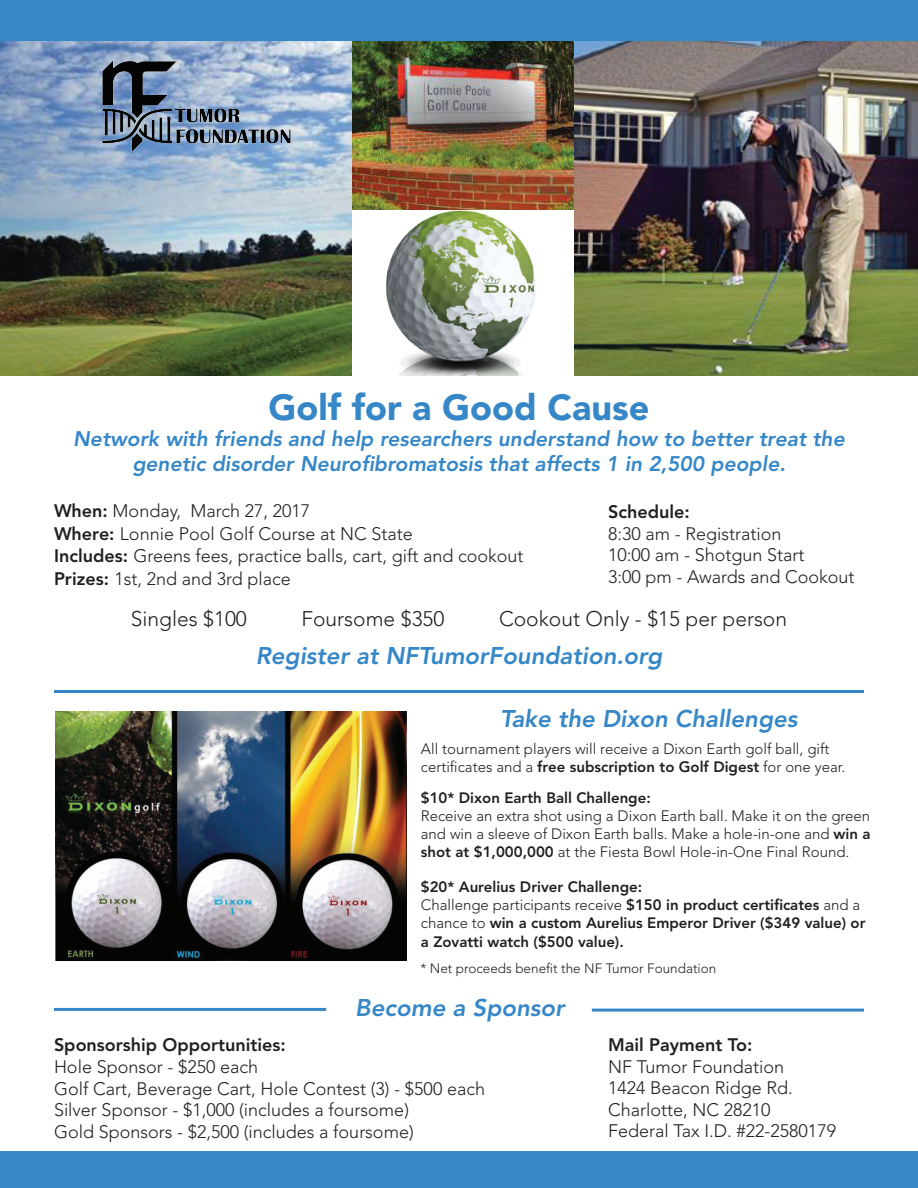
<style>
.page{position:relative;width:918px;height:1188px;background:#fff}
.page>*{position:absolute;margin:0;border:0;box-sizing:border-box;transform-origin:0 0}
.t1{font:900 36px "Avenir LT Std";color:#3687c7}
.t2{font:italic 800 24px "Avenir LT Std";color:#3687c7}
.t3{font:italic 800 21px/25.2px "Avenir LT Std";color:#3687c7;text-align:center}
.t4{font:300 21px "Avenir LT Std";color:#231f20}
.t5{font:300 18px/21.6px "Avenir LT Std";color:#231f20}
.t6{font:800 18px "Avenir LT Std";color:#231f20}
.t7{font:300 15px/18px "Avenir LT Std";color:#231f20}
.t8{font:800 15px/18px "Avenir LT Std";color:#231f20}
.t9{font:300 13.5px "Avenir LT Std";color:#231f20}
.s1{font-weight:800}
.s2{font-weight:300}
</style>
<div class="page">
<img style="left:56px;top:711px;width:350px;height:250px">
<img style="left:351px;top:40px;width:223px;height:170px">
<img style="left:0;top:40px;width:351px;height:336px">
<img style="left:574px;top:40px;width:344px;height:336px">
<img style="left:86px;top:44px;width:220px;height:119px">
<img style="left:363px;top:205px;width:197px;height:171px">
<div style="left:0;top:1151px;width:918px;height:37px;background:#3687c7"></div>
<div style="left:0;top:0;width:918px;height:40px;background:#3687c7"></div>
<hr style="left:592px;top:1009px;width:272px;height:3px;background:#3687c7">
<hr style="left:54px;top:1008px;width:272px;height:3px;background:#3687c7">
<hr style="left:54px;top:690px;width:810px;height:3px;background:#3687c7">
<h1 class="t1" style="left:268px;top:386px;width:383px">Golf for a Good Cause</h1>
<p class="t3" style="left:73px;top:426px;width:773px">Network with friends and help researchers understand how to better treat the genetic disorder Neurofibromatosis that affects 1 in 2,500 people.</p>
<p class="t5" style="left:54px;top:500px;width:471px;line-height:22.5px"><span class="s1">When:</span> Monday, March 27, 2017<br><span class="s1">Where:</span> Lonnie Pool Golf Course at NC State<br><span class="s1">Includes:</span> Greens fees, practice balls, cart, gift and cookout <span class="s1">Prizes:</span> 1st, 2nd and 3rd place</p>
<p class="t4" style="left:131px;top:607px;width:118px">Singles $100</p>
<p class="t4" style="left:302px;top:607px;width:144px">Foursome $350</p>
<p class="t4" style="left:499px;top:607px;width:290px">Cookout Only - $15 per person</p>
<h2 class="t2" style="left:256px;top:642px;width:408px">Register at NFTumorFoundation.org</h2>
<p class="t6" style="left:608px;top:501px;width:83px">Schedule:</p>
<p class="t5" style="left:608px;top:523px;width:248px">8:30 am - Registration<br>10:00 am - Shotgun Start<br>3:00 pm - Awards and Cookout</p>
<h2 class="t2" style="left:500px;top:704px;width:299px">Take the Dixon Challenges</h2>
<p class="t7" style="left:421px;top:740px;width:426px">All tournament players will receive a Dixon Earth golf ball, gift certificates and a <span class="s1">free subscription to Golf Digest</span> for one year.</p>
<p class="t8" style="left:421px;top:789px;width:231px">$10* Dixon Earth Ball Challenge:</p>
<p class="t7" style="left:421px;top:807px;width:451px;text-align:justify">Receive an extra shot using a Dixon Earth ball. Make it on the green and win a sleeve of Dixon Earth balls. Make a hole-in-one and <span class="s1">win a shot at $1,000,000</span> at the Fiesta Bowl Hole-in-One Final Round.</p>
<p class="t8" style="left:421px;top:877px;width:446px">$20* Aurelius Driver Challenge:<br><span class="s2">Challenge participants receive</span> $150 in product certificates <span class="s2">and a chance to</span> win a custom Aurelius Emperor Driver ($349 value) or</p>
<p class="t8" style="left:421px;top:933px;width:205px">a Zovatti watch ($500 value).</p>
<p class="t9" style="left:420px;top:960px;width:297px">* Net proceeds benefit the NF Tumor Foundation</p>
<h2 class="t2" style="left:355px;top:993px;width:211px">Become a Sponsor</h2>
<p class="t6" style="left:54px;top:1035px;width:233px">Sponsorship Opportunities:</p>
<p class="t5" style="left:54px;top:1056px;width:433px">Hole Sponsor - $250 each<br>Golf Cart, Beverage Cart, Hole Contest (3) - $500 each Silver Sponsor - $1,000 (includes a foursome)<br>Gold Sponsors - $2,500 (includes a foursome)</p>
<p class="t6" style="left:608px;top:1034px;width:146px">Mail Payment To:</p>
<p class="t5" style="left:608px;top:1056px;width:230px">NF Tumor Foundation<br>1424 Beacon Ridge Rd.<br>Charlotte, NC 28210<br>Federal Tax I.D. #22-2580179</p>
</div>
